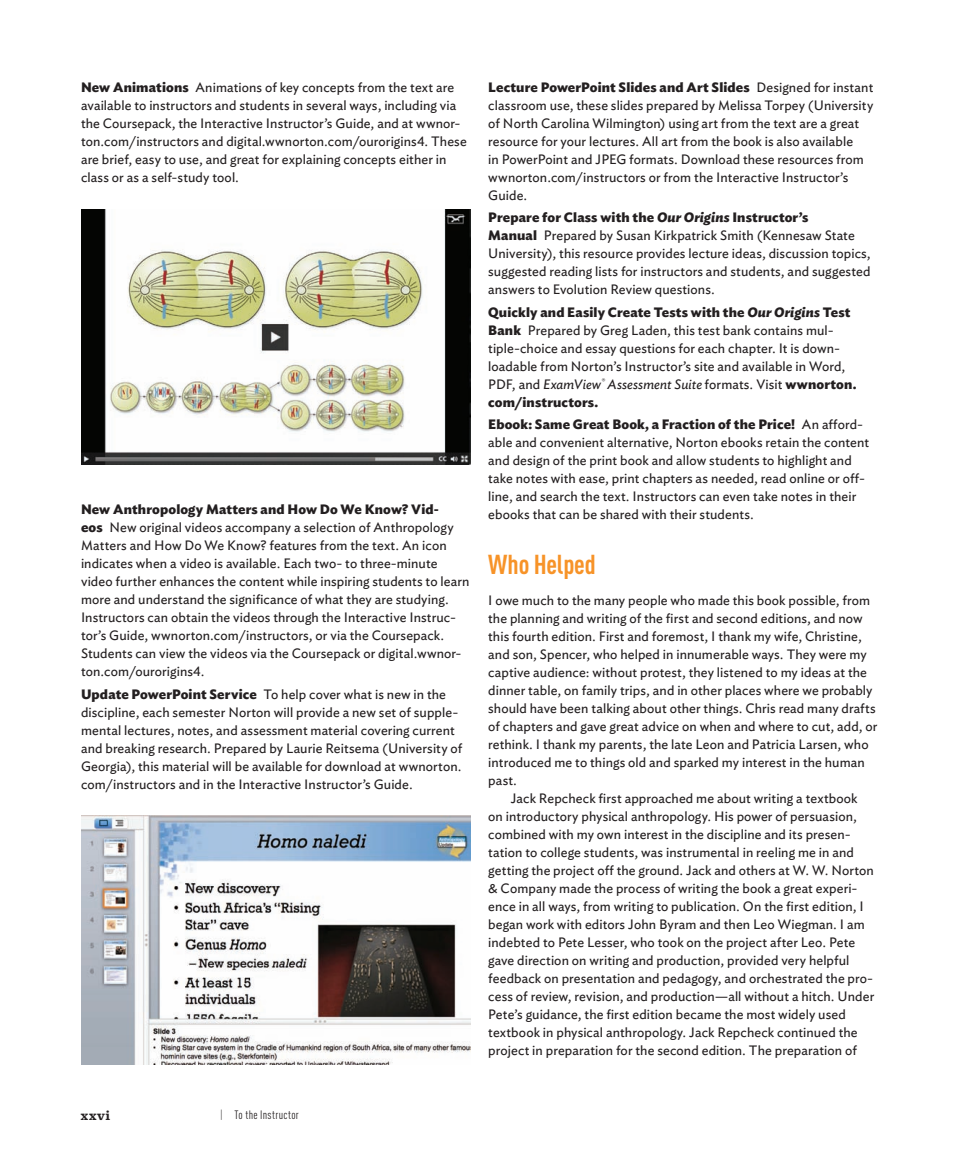
<style>
.page{position:relative;width:972px;height:1175px;background:#fff}
.page>*{position:absolute;margin:0;border:0;box-sizing:border-box;transform-origin:0 0}
.t1{font:700 condensed 27px "DINOT";letter-spacing:-.005em;color:#f79328}
.t2{font:13.5px/18px "Ideal Sans";letter-spacing:.005em;color:#231f20}
.t3{font:700 13.5px "Sentinel";color:#231f20}
.t4{font:condensed 12px "DINOT";letter-spacing:.03em;color:#231f20}
.s1{font-weight:700}
.s2{font-weight:700;font-style:italic}
.s3{font-style:italic}
.s4{font-weight:300}
</style>
<div class="page">
<img style="left:81px;top:210px;width:389px;height:254px">
<img style="left:81px;top:816px;width:389px;height:248px">
<p class="t2" style="left:81px;top:77px;width:387px"><span class="s1">New Animations</span> Animations of key concepts from the text are available to instructors and students in several ways, including via the Coursepack, the Interactive Instructor’s Guide, and at wwnor&shy;ton.com/instructors and digital.wwnorton.com/ourorigins4. These are brief, easy to use, and great for explaining concepts either in class or as a self-study tool.</p>
<p class="t2" style="left:81px;top:499px;width:390px"><span class="s1">New Anthropology Matters and How Do We Know? Vid-<br>eos</span> New original videos accompany a selection of Anthropology Matters and How Do We Know? features from the text. An icon indicates when a video is available. Each two- to three-minute video further enhances the content while inspiring students to learn more and understand the signifcance of what they are studying.<br>Instructors can obtain the videos through the Interactive Instruc&shy;tor’s Guide, wwnorton.com/instructors, or via the Coursepack.<br>Students can view the videos via the Coursepack or digital.wwnor&shy;ton.com/ourorigins4.</p>
<p class="t2" style="left:81px;top:684px;width:383px"><span class="s1">Update PowerPoint Service</span> To help cover what is new in the discipline, each semester Norton will provide a new set of supple&shy;mental lectures, notes, and assessment material covering current and breaking research. Prepared by Laurie Reitsema (University of Georgia), this material will be available for download at wwnorton. com/instructors and in the Interactive Instructor’s Guide.</p>
<p class="t2" style="left:488px;top:77px;width:387px"><span class="s1">Lecture PowerPoint Slides and Art Slides</span> Designed for instant classroom use, these slides prepared by Melissa Torpey (University of North Carolina Wilmington) using art from the text are a great resource for your lectures. All art from the book is also available<br>in PowerPoint and JPEG formats. Download these resources from wwnorton.com/instructors or from the Interactive Instructor’s Guide.</p>
<p class="t2" style="left:488px;top:207px;width:384px"><span class="s1">Prepare for Class with the</span> <span class="s2">Our Origins</span> <span class="s1">Instructor’s<br>Manual</span> Prepared by Susan Kirkpatrick Smith (Kennesaw State University), this resource provides lecture ideas, discussion topics, suggested reading lists for instructors and students, and suggested answers to Evolution Review questions.</p>
<p class="t2" style="left:488px;top:302px;width:370px"><span class="s1">Quickly and Easily Create Tests with the</span> <span class="s2">Our Origins</span> <span class="s1">Test Bank</span> Prepared by Greg Laden, this test bank contains mul&shy;tiple-choice and essay questions for each chapter. It is down&shy;loadable from Norton’s Instructor’s site and available in Word, PDF, and <span class="s3">ExamView</span><sup>®</sup> <span class="s3">Assessment Suite</span> formats. Visit <span class="s1">wwnorton. com/instructors.</span></p>
<p class="t2" style="left:488px;top:415px;width:383px"><span class="s1">Ebook: Same Great Book, a Fraction of the Price!</span> An aford&shy;able and convenient alternative, Norton ebooks retain the content and design of the print book and allow students to highlight and take notes with ease, print chapters as needed, read online or of&shy;line, and search the text. Instructors can even take notes in their ebooks that can be shared with their students.</p>
<p class="t1" style="left:488px;top:547px;width:109px">Who Helped</p>
<p class="t2" style="left:488px;top:590px;width:383px">I owe much to the many people who made this book possible, from</p>
<p class="t2" style="left:488px;top:608px;width:376px">the planning and writing of the frst and second editions, and now</p>
<p class="t2" style="left:488px;top:626px;width:375px">this fourth edition. First and foremost, I thank my wife, Christine,</p>
<p class="t2" style="left:488px;top:644px;width:380px">and son, Spencer, who helped in innumerable ways. They were my</p>
<p class="t2" style="left:488px;top:662px;width:380px">captive audience: without protest, they listened to my ideas at the</p>
<p class="t2" style="left:488px;top:680px;width:386px">dinner table, on family trips, and in other places where we probably</p>
<p class="t2" style="left:488px;top:698px;width:389px">should have been talking about other things. Chris read many drafts</p>
<p class="t2" style="left:488px;top:716px;width:391px">of chapters and gave great advice on when and where to cut, add, or</p>
<p class="t2" style="left:488px;top:734px;width:382px">rethink. I thank my parents, the late Leon and Patricia Larsen, who</p>
<p class="t2" style="left:488px;top:752px;width:378px">introduced me to things old and sparked my interest in the human</p>
<p class="t2" style="left:488px;top:770px;width:30px">past.</p>
<p class="t2" style="left:511px;top:788px;width:348px">Jack Repcheck frst approached me about writing a textbook</p>
<p class="t2" style="left:488px;top:806px;width:370px">on introductory physical anthropology. His power of persuasion,</p>
<p class="t2" style="left:488px;top:824px;width:364px">combined with my own interest in the discipline and its presen-</p>
<p class="t2" style="left:488px;top:842px;width:367px">tation to college students, was instrumental in reeling me in and</p>
<p class="t2" style="left:488px;top:860px;width:387px">getting the project of the ground. Jack and others at W. W. Norton</p>
<p class="t2" style="left:488px;top:878px;width:371px">&amp; Company made the process of writing the book a great experi-</p>
<p class="t2" style="left:488px;top:896px;width:377px">ence in all ways, from writing to publication. On the frst edition, I</p>
<p class="t2" style="left:488px;top:914px;width:378px">began work with editors John Byram and then Leo Wiegman. I am</p>
<p class="t2" style="left:488px;top:932px;width:369px">indebted to Pete Lesser, who took on the project after Leo. Pete</p>
<p class="t2" style="left:488px;top:950px;width:363px">gave direction on writing and production, provided very helpful</p>
<p class="t2" style="left:488px;top:968px;width:386px">feedback on presentation and pedagogy, and orchestrated the pro-</p>
<p class="t2" style="left:488px;top:986px;width:388px">cess of review, revision, and production—all without a hitch. Under</p>
<p class="t2" style="left:488px;top:1004px;width:359px">Pete’s guidance, the frst edition became the most widely used</p>
<p class="t2" style="left:488px;top:1022px;width:371px">textbook in physical anthropology. Jack Repcheck continued the</p>
<p class="t2" style="left:488px;top:1040px;width:370px">project in preparation for the second edition. The preparation of</p>
<p class="t3" style="left:81px;top:1104px;width:31px">xxvi</p>
<p class="t4" style="left:220px;top:1107px;width:80px"><span class="s4">|</span> To the Instructor</p>
</div>
